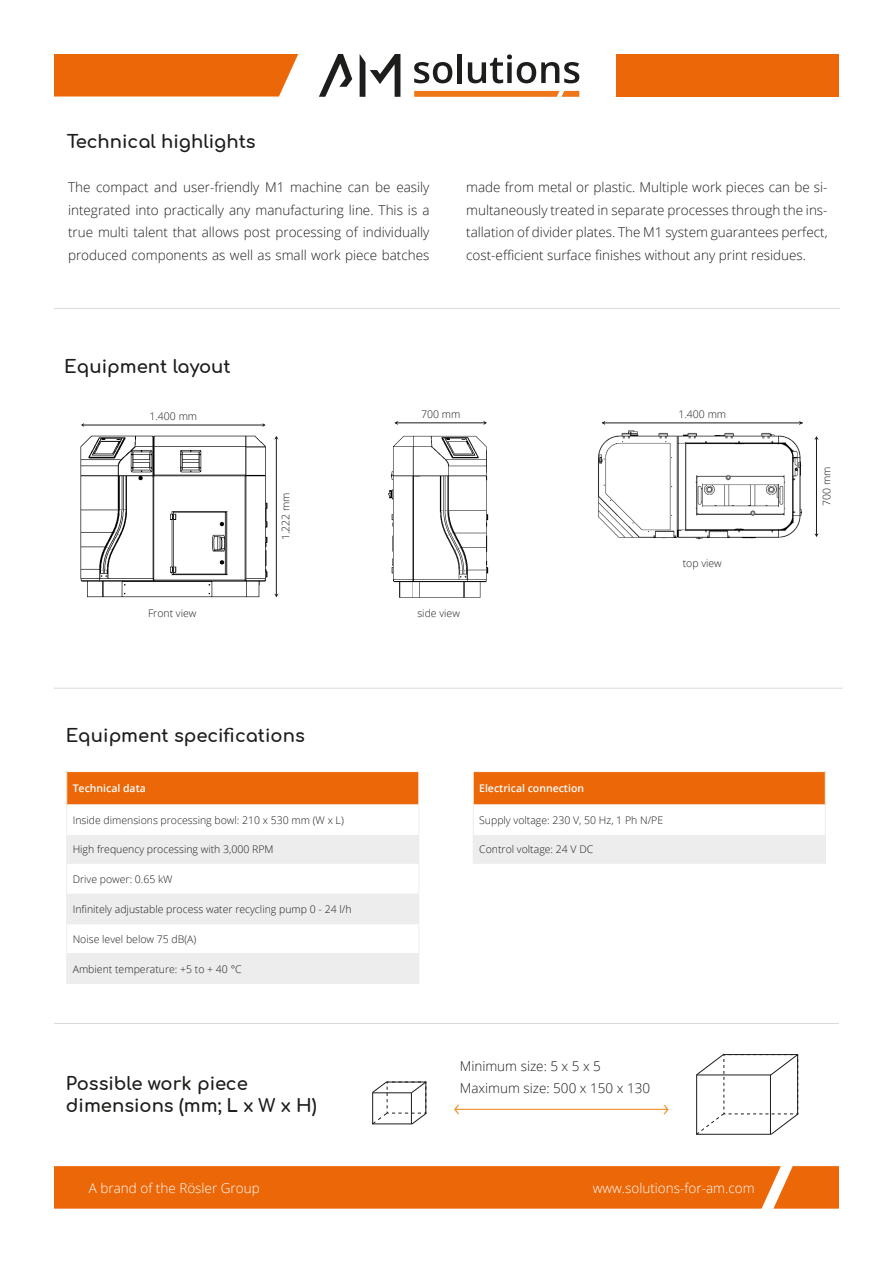
<style>
.page{position:relative;width:893px;height:1263px;background:#fff}
.page>*{position:absolute;margin:0;border:0;box-sizing:border-box;transform-origin:0 0}
.t1{font:300 25.5px "Open Sans";color:#eb8b1b}
.t2{font:700 18px/21.6px "Comfortaa";color:#1d1d1b}
.t3{font:300 13.5px/22.5px "Open Sans";color:#1d1d1b;text-align:justify}
.t4{font:300 13.5px "Open Sans";color:#fff}
.t5{font:300 10.5px "Open Sans";color:#1d1d1b}
.t6{font:600 10.5px "Open Sans";color:#fff}
</style>
<div class="page">
<div style="left:67px;top:771px;width:352px;height:34px;background:#ec6708"></div>
<svg style="left:67px;top:835px;width:351px;height:148px;fill:#ededed"></svg>
<hr style="left:66px;top:771px;width:353px;height:1px;background:#fff">
<hr style="left:418px;top:772px;width:1px;height:32px;background:#fff">
<hr style="left:67px;top:864px;width:351px;height:1px;background:#fff">
<hr style="left:66px;top:804px;width:353px;height:1px;background:#fff">
<svg style="left:66px;top:805px;width:1px;height:29px"></svg>
<svg style="left:418px;top:805px;width:1px;height:29px"></svg>
<hr style="left:66px;top:834px;width:1px;height:30px;background:#ededed">
<hr style="left:418px;top:834px;width:1px;height:30px;background:#ededed">
<hr style="left:66px;top:864px;width:1px;height:30px;background:#ededed">
<hr style="left:418px;top:864px;width:1px;height:30px;background:#ededed">
<hr style="left:66px;top:894px;width:353px;height:1px;background:#ededed">
<hr style="left:66px;top:923px;width:353px;height:1px;background:#ededed">
<hr style="left:66px;top:953px;width:353px;height:1px;background:#ededed">
<svg style="left:66px;top:895px;width:1px;height:88px"></svg>
<svg style="left:418px;top:895px;width:1px;height:88px"></svg>
<hr style="left:66px;top:983px;width:353px;height:1px;background:#ededed">
<svg style="left:414px;top:62px;width:38px;height:21px"></svg>
<div style="left:457px;top:54px;width:5px;height:29px;background:#1d1d1b"></div>
<svg style="left:468px;top:54px;width:111px;height:29px"></svg>
<svg style="left:319px;top:54px;width:33px;height:43px"></svg>
<svg style="left:360px;top:54px;width:40px;height:43px"></svg>
<svg style="left:414px;top:91px;width:165px;height:6px"></svg>
<div style="left:54px;top:54px;width:244px;height:43px;background:#ec6708"></div>
<div style="left:617px;top:54px;width:222px;height:43px;background:#ec6708"></div>
<div style="left:54px;top:1166px;width:785px;height:42px;background:#ec6708"></div>
<svg style="left:372px;top:1081px;width:55px;height:44px"></svg>
<hr style="left:387px;top:1082px;width:39px;height:1px;background:#1d1d1b">
<hr style="left:425px;top:1082px;width:1px;height:31px;background:#1d1d1b">
<svg style="left:696px;top:1053px;width:103px;height:82px"></svg>
<hr style="left:724px;top:1054px;width:74px;height:1px;background:#1d1d1b">
<hr style="left:797px;top:1055px;width:1px;height:59px;background:#1d1d1b">
<hr style="left:455px;top:1109px;width:213px;height:1px;background:#eb8b1b">
<hr style="left:54px;top:308px;width:786px;height:1px;background:#dadada">
<div style="left:473px;top:771px;width:352px;height:34px;background:#ec6708"></div>
<div style="left:473px;top:834px;width:352px;height:30px;background:#ededed"></div>
<hr style="left:473px;top:771px;width:353px;height:1px;background:#fff">
<hr style="left:473px;top:772px;width:1px;height:32px;background:#fff">
<hr style="left:474px;top:834px;width:351px;height:1px;background:#fff">
<hr style="left:473px;top:804px;width:353px;height:1px;background:#fff">
<svg style="left:473px;top:805px;width:1px;height:29px"></svg>
<svg style="left:825px;top:805px;width:1px;height:29px"></svg>
<hr style="left:825px;top:834px;width:1px;height:30px;background:#ededed">
<hr style="left:54px;top:1023px;width:785px;height:1px;background:#dadada">
<img style="left:80px;top:435px;width:197px;height:163px">
<img style="left:388px;top:435px;width:101px;height:163px">
<img style="left:598px;top:430px;width:205px;height:110px">
<hr style="left:602px;top:423px;width:201px;height:1px;background:#1d1d1b">
<hr style="left:83px;top:425px;width:182px;height:1px;background:#1d1d1b">
<hr style="left:395px;top:423px;width:91px;height:1px;background:#1d1d1b">
<svg style="left:483px;top:421px;width:4px;height:4px"></svg>
<hr style="left:816px;top:438px;width:1px;height:97px;background:#1d1d1b">
<hr style="left:276px;top:438px;width:1px;height:157px;background:#1d1d1b">
<svg style="left:274px;top:436px;width:5px;height:4px"></svg>
<svg style="left:274px;top:593px;width:5px;height:4px"></svg>
<hr style="left:54px;top:688px;width:789px;height:1px;background:#dadada">
<h2 class="t2" style="left:67px;top:128px;width:190px">Technical highlights</h2>
<p class="t3" style="left:68px;top:176px;width:363px">The compact and user-friendly M1 machine can be easily integrated into practically any manufacturing line. This is a true multi talent that allows post processing of individually produced components as well as small work piece batches</p>
<p class="t3" style="left:466px;top:176px;width:363px">made from metal or plastic. Multiple work pieces can be si&shy;multaneously treated in separate processes through the ins&shy;tallation of divider plates. The M1 system guarantees perfect, cost-efficient surface finishes without any print residues.</p>
<h2 class="t2" style="left:64px;top:354px;width:168px">Equipment layout</h2>
<p class="t5" style="left:149px;top:409px;width:49px">1.400 mm</p>
<p class="t5" style="left:421px;top:407px;width:41px">700 mm</p>
<p class="t5" style="left:678px;top:407px;width:49px">1.400 mm</p>
<p class="t5" style="left:278px;top:540px;width:49px;rotate:-90deg">1.222 mm</p>
<p class="t5" style="left:148px;top:606px;width:50px">Front view</p>
<p class="t5" style="left:417px;top:606px;width:44px">side view</p>
<p class="t5" style="left:683px;top:556px;width:41px">top view</p>
<h2 class="t2" style="left:66px;top:723px;width:241px">Equipment specifications</h2>
<p class="t6" style="left:73px;top:781px;width:75px">Technical data</p>
<p class="t5" style="left:73px;top:813px;width:273px">Inside dimensions processing bowl: 210 x 530 mm (W x L)</p>
<p class="t5" style="left:73px;top:842px;width:202px">High frequency processing with 3,000 RPM</p>
<p class="t5" style="left:73px;top:872px;width:101px">Drive power: 0.65 kW</p>
<p class="t5" style="left:73px;top:902px;width:280px">Infinitely adjustable process water recycling pump 0 - 24 l/h</p>
<p class="t5" style="left:73px;top:932px;width:125px">Noise level below 75 dB(A)</p>
<p class="t5" style="left:73px;top:961px;width:170px">Ambient temperature: +5 to + 40 °C</p>
<h2 class="t2" style="left:66px;top:1071px;width:252px">Possible work piece dimensions (mm; L x W x H)</h2>
<p class="t6" style="left:479px;top:781px;width:106px">Electrical connection</p>
<p class="t5" style="left:479px;top:813px;width:185px">Supply voltage: 230 V, 50 Hz, 1 Ph N/PE</p>
<p class="t5" style="left:479px;top:842px;width:116px">Control voltage: 24 V DC</p>
<p class="t3" style="left:460px;top:1054px;width:192px">Minimum size: 5 x 5 x 5<br>Maximum size: 500 x 150 x 130</p>
<h1 class="t1" style="left:453px;top:1089px;width:8px">‹</h1>
<h1 class="t1" style="left:669px;top:1129px;width:8px;rotate:-180deg">‹</h1>
<p class="t4" style="left:89px;top:1178px;width:172px">A brand of the Rösler Group</p>
<p class="t4" style="left:593px;top:1178px;width:163px">www.solutions-for-am.com</p>
<p class="t5" style="left:819px;top:506px;width:41px;rotate:-90deg">700 mm</p>
</div>
